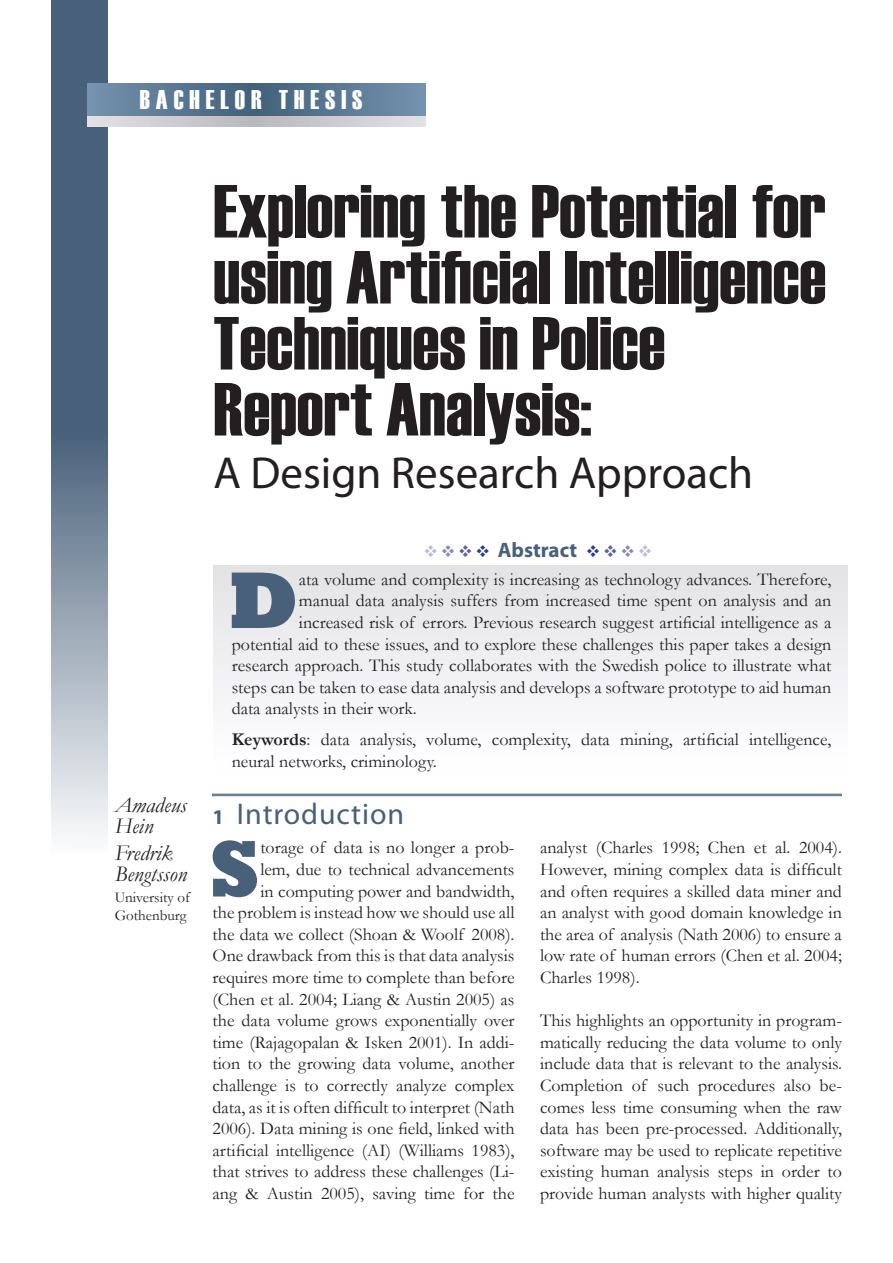
<style>
.page{position:relative;width:893px;height:1263px;background:#fff}
.page>*{position:absolute;margin:0;border:0;box-sizing:border-box;transform-origin:0 0}
.Text_Anfang{font:800 81.6px "Rockwell";color:#48607a}
.Anfang{font:800 81.6px "Rockwell";color:#48607a}
.t1{font:75px/66px "Haettenschweiler";color:#231f20}
.t2{font:45px "Myriad Pro";color:#231f20}
.First_Heading_1{font:30px "Myriad Pro";letter-spacing:.03em;color:#48607a}
.t3{font:27px "Haettenschweiler";letter-spacing:.22em;color:#fff}
.t4{font:italic 22.5px "Garamond";color:#231f20}
.t5{font:700 21px "Myriad Pro";color:#48607a}
.Text_Anfang-2{font:18px/21.6px "Garamond";color:#231f20;text-align:right}
.Anfang-2{font:18px "Garamond";color:#231f20}
.Text{font:18px/21.6px "Garamond";color:#231f20;text-align:justify}
.t6{font:15px "Garamond";color:#231f20}
.s1{color:#bbbbd9}
.s2{color:#8688ba}
.s3{color:#5861a3}
.s4{color:#253f8e}
.s5{font-weight:700}
.s6{font-weight:700;font-size:21px}
</style>
<div class="page">
<div style="left:213px;top:565px;width:634px;height:209px;background:linear-gradient(to right,#f1f0f3,#f1f0f3)"></div>
<svg style="left:51px;top:0;width:56px;height:835px;background:#728599"></svg>
<svg style="left:87px;top:84px;width:338px;height:33px;background:#5e7c96"></svg>
<svg style="left:87px;top:117px;width:338px;height:9px;background:#cdccd0"></svg>
<hr style="left:212px;top:793px;width:630px;height:3px;background:#48607a">
<p class="t3" style="left:140px;top:81px;width:224px">BACHELOR THESIS</p>
<p class="t1" style="left:213px;top:178px;width:614px">Exploring the Potential for using Artificial Intelligence<br>Techniques in Police<br>Report Analysis:</p>
<p class="t2" style="left:213px;top:445px;width:541px">A Design Research Approach</p>
<p class="t5" style="left:423px;top:536px;width:231px"><span class="s1">❖</span><span class="s2">❖</span><span class="s3">❖</span><span class="s4">❖</span> Abstract <span class="s4">❖</span><span class="s3">❖</span><span class="s2">❖</span><span class="s1">❖</span></p>
<p class="t4" style="left:115px;top:790px;width:74px">Amadeus</p>
<p class="t4" style="left:115px;top:811px;width:40px">Hein</p>
<p class="t4" style="left:115px;top:838px;width:60px">Fredrik</p>
<p class="t4" style="left:115px;top:859px;width:74px">Bengtsson</p>
<p class="t6" style="left:115px;top:887px;width:77px">University of</p>
<p class="t6" style="left:115px;top:905px;width:73px">Gothenburg</p>
<p class="Anfang" style="left:228px;top:553px;width:73px">D</p>
<p class="Anfang-2" style="left:299px;top:567px;width:534px">ata volume and complexity is increasing as technology advances. Therefore,</p>
<p class="Anfang-2" style="left:299px;top:589px;width:534px">manual data analysis suffers from increased time spent on analysis and an</p>
<p class="Anfang-2" style="left:299px;top:610px;width:534px">increased risk of errors. Previous research suggest artificial intelligence as a</p>
<p class="Anfang-2" style="left:232px;top:632px;width:601px">potential aid to these issues, and to explore these challenges this paper takes a design</p>
<p class="Anfang-2" style="left:232px;top:653px;width:601px">research approach. This study collaborates with the Swedish police to illustrate what</p>
<p class="Anfang-2" style="left:232px;top:675px;width:601px">steps can be taken to ease data analysis and develops a software prototype to aid human</p>
<p class="Anfang-2" style="left:232px;top:697px;width:187px">data analysts in their work.</p>
<p class="Text" style="left:232px;top:728px;width:601px"><span class="s5">Keywords</span>: data analysis, volume, complexity, data mining, artificial intelligence, neural networks, criminology.</p>
<p class="First_Heading_1" style="left:213px;top:796px;width:193px"><span class="s6">1</span> Introduction</p>
<p class="Text_Anfang" style="left:209px;top:822px;width:53px">S</p>
<p class="Text_Anfang-2" style="left:213px;top:836px;width:303px">torage of data is no longer a prob-<br>lem, due to technical advancements<br>in computing power and bandwidth,<br>the problem is instead how we should use all the data we collect (Shoan &amp; Woolf 2008).<br>One drawback from this is that data analysis requires more time to complete than before (Chen et al. 2004; Liang &amp; Austin 2005) as the data volume grows exponentially over time (Rajagopalan &amp; Isken 2001). In addi&shy;tion to the growing data volume, another challenge is to correctly analyze complex data, as it is often difficult to interpret (Nath 2006). Data mining is one field, linked with artificial intelligence (AI) (Williams 1983), that strives to address these challenges (Li&shy;ang &amp; Austin 2005), saving time for the</p>
<p class="Text_Anfang-2" style="left:540px;top:836px;width:303px;text-align:justify">analyst (Charles 1998; Chen et al. 2004).<br>However, mining complex data is difficult and often requires a skilled data miner and an analyst with good domain knowledge in the area of analysis (Nath 2006) to ensure a low rate of human errors (Chen et al. 2004; Charles 1998).</p>
<p class="Text" style="left:540px;top:1009px;width:303px">This highlights an opportunity in program&shy;matically reducing the data volume to only include data that is relevant to the analysis.<br>Completion of such procedures also be&shy;comes less time consuming when the raw data has been pre-processed. Additionally, software may be used to replicate repetitive existing human analysis steps in order to provide human analysts with higher quality</p>
</div>
